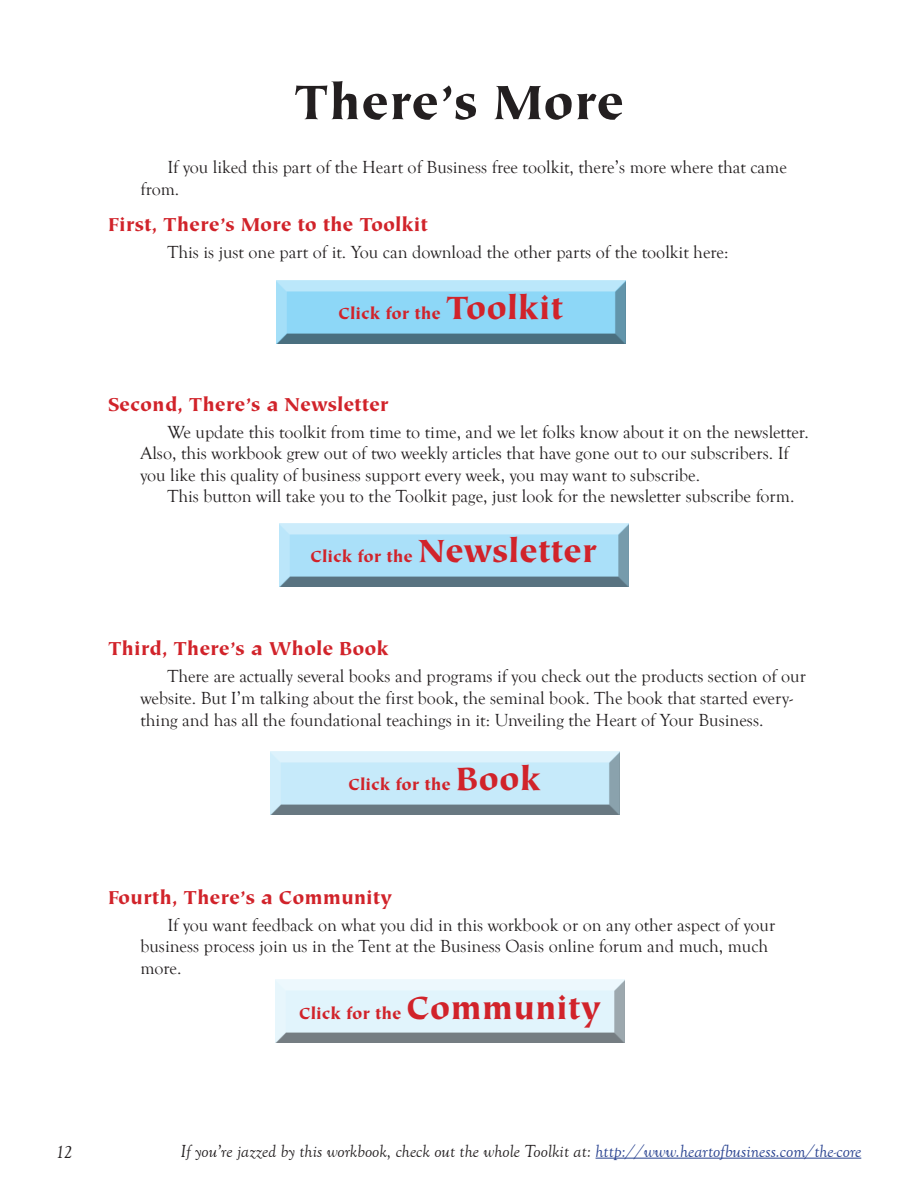
<style>
.page{position:relative;width:918px;height:1188px;background:#fff}
.page>*{position:absolute;margin:0;border:0;box-sizing:border-box;transform-origin:0 0}
.headline{font:900 54px "Tiepolo";color:#231f20}
.subhead{font:900 21px "Tiepolo";color:#d1232a}
.text{font:18px/21.6px "Goudy Old Style T";color:#231f20}
.t1{font:italic 18px "Goudy Old Style T";color:#231f20}
.t2{font:900 18px "Tiepolo";color:#d1232a}
.s1{font-size:36px}
.s2{color:#253f8e}
</style>
<div class="page">
<hr style="left:596px;top:1158px;width:265px;height:1px;background:#253f8e">
<div style="left:275px;top:280px;width:352px;height:64px;background:#231f20;opacity:.75"></div>
<div style="left:278px;top:523px;width:362px;height:64px;background:#231f20;opacity:.75"></div>
<div style="left:269px;top:751px;width:352px;height:64px;background:#231f20;opacity:.75"></div>
<div style="left:274px;top:979px;width:362px;height:65px;background:#231f20;opacity:.75"></div>
<p class="headline" style="left:294px;top:72px;width:332px">There’s More</p>
<p class="text" style="left:140px;top:157px;width:648px;text-indent:27px">If you liked this part of the Heart of Business free toolkit, there’s more where that came from.</p>
<p class="subhead" style="left:108px;top:212px;width:321px">First, There’s More to the Toolkit</p>
<p class="text" style="left:167px;top:241px;width:563px">This is just one part of it. You can download the other parts of the toolkit here:</p>
<p class="t2" style="left:338px;top:304px;width:226px">Click for the <span class="s1">Toolkit</span></p>
<p class="subhead" style="left:108px;top:392px;width:282px">Second, There’s a Newsletter</p>
<p class="text" style="left:140px;top:421px;width:670px;text-indent:27px">We update this toolkit from time to time, and we let folks know about it on the newsletter.<br>Also, this workbook grew out of two weekly articles that have gone out to our subscribers. If you like this quality of business support every week, you may want to subscribe.</p>
<p class="text" style="left:167px;top:486px;width:629px">This button will take you to the Toolkit page, just look for the newsletter subscribe form.</p>
<p class="t2" style="left:310px;top:547px;width:288px">Click for the <span class="s1">Newsletter</span></p>
<p class="subhead" style="left:108px;top:637px;width:282px">Third, There’s a Whole Book</p>
<p class="text" style="left:140px;top:666px;width:667px;text-indent:27px">There are actually several books and programs if you check out the products section of our website. But I’m talking about the first book, the seminal book. The book that started every&shy;thing and has all the foundational teachings in it: Unveiling the Heart of Your Business.</p>
<p class="t2" style="left:348px;top:775px;width:194px">Click for the <span class="s1">Book</span></p>
<p class="subhead" style="left:108px;top:886px;width:286px">Fourth, There’s a Community</p>
<p class="text" style="left:140px;top:915px;width:636px;text-indent:27px">If you want feedback on what you did in this workbook or on any other aspect of your business process join us in the Tent at the Business Oasis online forum and much, much more.</p>
<p class="t2" style="left:299px;top:1003px;width:304px">Click for the <span class="s1">Community</span></p>
<p class="t1" style="left:56px;top:1143px;width:19px">12</p>
<p class="t1" style="left:180px;top:1141px;width:682px">If you’re jazzed by this workbook, check out the whole Toolkit at: <span class="s2">http://www.heartofbusiness.com/the-core</span></p>
</div>
